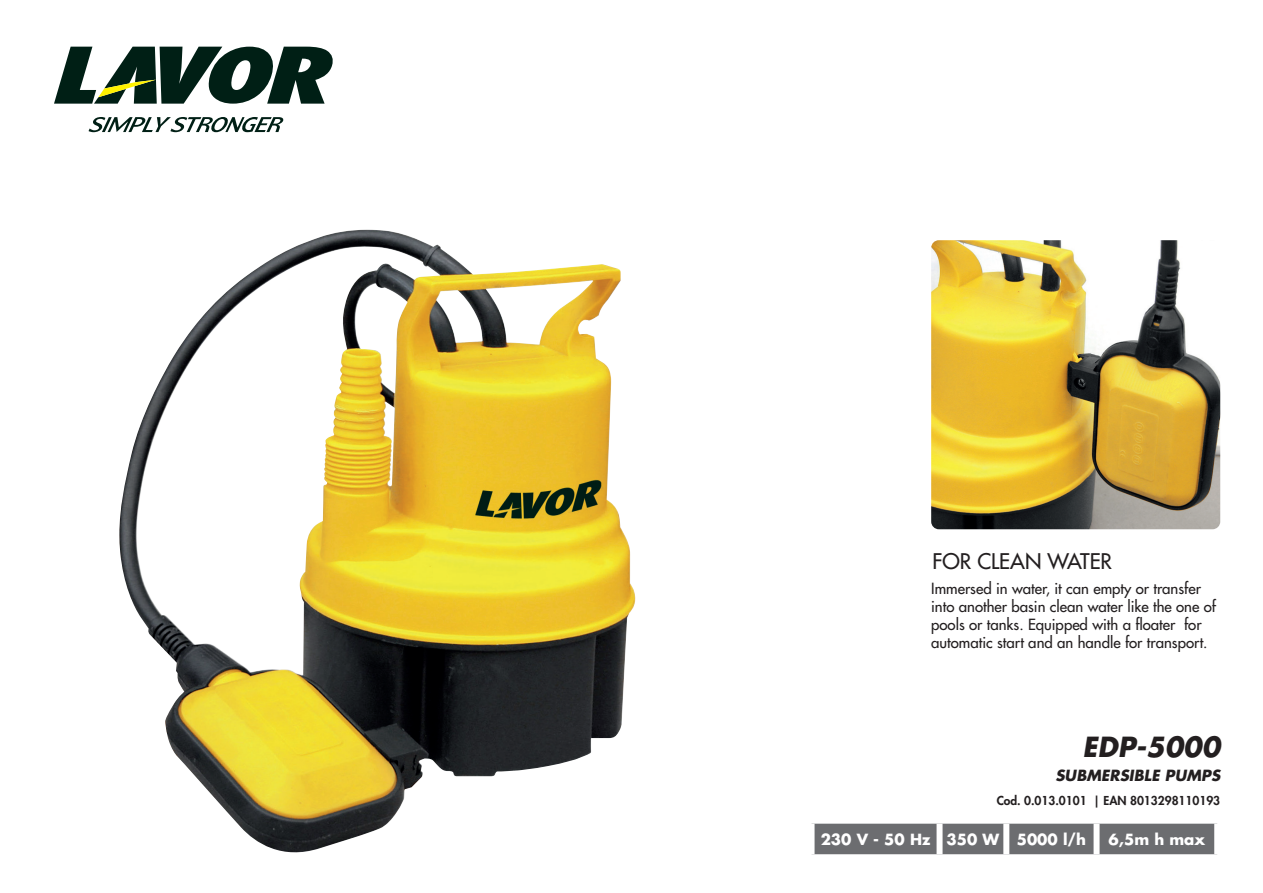
<style>
.page{position:relative;width:1263px;height:893px;background:#fff}
.page>*{position:absolute;margin:0;border:0;box-sizing:border-box;transform-origin:0 0}
.t1{font:italic 700 27px "Futura Std";color:#231f20}
.t2{font:500 21px "Futura Std";color:#231f20}
.t3{font:500 15px/18px "Futura Std";color:#231f20}
.t4{font:700 15px "Futura Std";color:#fff}
.t5{font:italic 700 15px "Futura Std";color:#231f20}
.t6{font:800 12px "Futura Std";color:#231f20}
</style>
<div class="page">
<img style="left:119px;top:230px;width:516px;height:623px">
<div style="left:814px;top:824px;width:400px;height:30px;background:#6c6d70"></div>
<div style="left:936px;top:824px;width:6px;height:30px;background:#fff"></div>
<div style="left:1003px;top:824px;width:6px;height:30px;background:#fff"></div>
<div style="left:1093px;top:824px;width:6px;height:30px;background:#fff"></div>
<svg style="left:89px;top:117px;width:195px;height:15px"></svg>
<svg style="left:54px;top:47px;width:279px;height:57px"></svg>
<img style="left:931px;top:240px;width:289px;height:289px">
<h2 class="t2" style="left:932px;top:548px;width:181px">FOR CLEAN WATER</h2>
<p class="t3" style="left:931px;top:579px;width:286px">Immersed in water, it can empty or transfer into another basin clean water like the one of pools or tanks. Equipped with a floater for automatic start and an handle for transport.</p>
<h1 class="t1" style="left:1082px;top:729px;width:139px">EDP-5000</h1>
<p class="t5" style="left:1055px;top:765px;width:166px">SUBMERSIBLE PUMPS</p>
<p class="t6" style="left:997px;top:793px;width:225px">Cod. 0.013.0101 | EAN 8013298110193</p>
<p class="t4" style="left:821px;top:829px;width:267px">230 V - 50 Hz 350 W 5000 l/h</p>
<p class="t4" style="left:1109px;top:829px;width:98px">6,5m h max</p>
</div>
